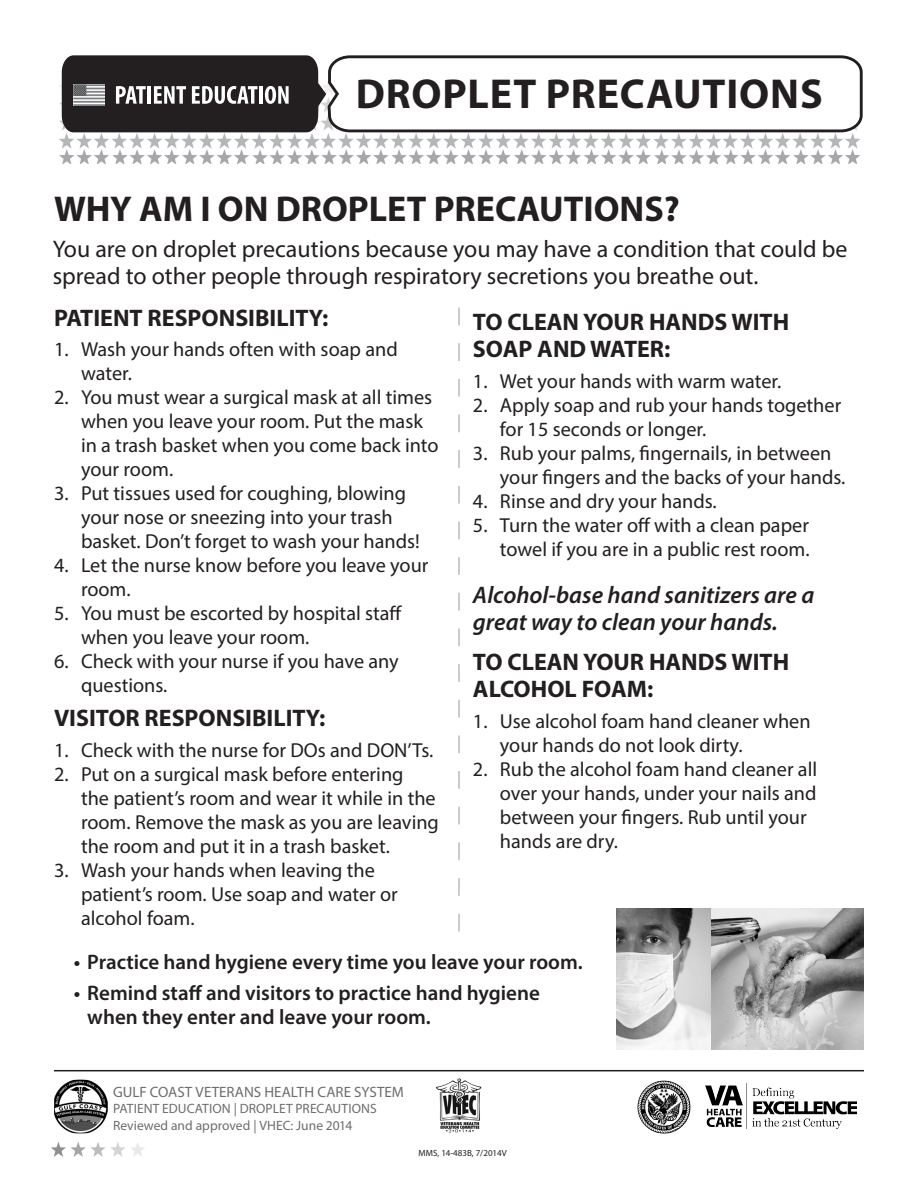
<style>
.page{position:relative;width:918px;height:1188px;background:#fff}
.page>*{position:absolute;margin:0;border:0;box-sizing:border-box;transform-origin:0 0}
.t1{font:700 42px "Myriad Pro";letter-spacing:.02em;color:#231f20}
.Paragraph_1{font:700 36px "Myriad Pro";color:#231f20}
.paragraph_heading{font:24px/27px "Myriad Pro";color:#231f20}
.paragraph_heading-2{font:700 24px/27px "Myriad Pro";color:#231f20}
.paragraph_heading-3{font:italic 600 24px/27px "Myriad Pro";color:#231f20}
.t2{font:600 21px/24px "Myriad Pro";color:#231f20}
.t3{font:20.25px/24px "Myriad Pro";color:#231f20}
.t4{font:15px "Myriad Pro";color:#6c6d70}
.t5{font:13.5px "Myriad Pro";letter-spacing:.005em;color:#6c6d70}
.Paragraph_1-2{font:9px "Myriad Pro";color:#231f20}
</style>
<div class="page">
<img style="left:638px;top:1080px;width:219px;height:54px">
<hr style="left:54px;top:1070px;width:810px;height:1px;background:#231f20">
<img style="left:59px;top:70px;width:801px;height:93px">
<svg style="left:62px;top:55px;width:801px;height:77px"></svg>
<img style="left:74px;top:85px;width:31px;height:20px">
<svg style="left:458px;top:308px;width:2px;height:624px"></svg>
<svg style="left:51px;top:1142px;width:94px;height:15px"></svg>
<img style="left:54px;top:1080px;width:54px;height:53px">
<img style="left:437px;top:1079px;width:45px;height:54px">
<img style="left:617px;top:909px;width:247px;height:141px">
<p class="t1" style="left:356px;top:66px;width:468px">DROPLET PRECAUTIONS</p>
<p class="Paragraph_1" style="left:54px;top:185px;width:627px">WHY AM I ON DROPLET PRECAUTIONS?</p>
<p class="paragraph_heading" style="left:53px;top:235px;width:796px">You are on droplet precautions because you may have a condition that could be spread to other people through respiratory secretions you breathe out.</p>
<p class="paragraph_heading-2" style="left:54px;top:303px;width:276px">PATIENT RESPONSIBILITY:</p>
<p class="t3" style="left:81px;top:337px;width:318px;text-indent:-27px">1. Wash your hands often with soap and water.</p>
<p class="t3" style="left:81px;top:385px;width:359px;text-indent:-27px">2. You must wear a surgical mask at all times when you leave your room. Put the mask in a trash basket when you come back into your room.</p>
<p class="t3" style="left:81px;top:481px;width:340px;text-indent:-27px">3. Put tissues used for coughing, blowing your nose or sneezing into your trash basket. Don’t forget to wash your hands!</p>
<p class="t3" style="left:81px;top:553px;width:349px;text-indent:-27px">4. Let the nurse know before you leave your room.</p>
<p class="t3" style="left:81px;top:601px;width:323px;text-indent:-27px">5. You must be escorted by hospital staff when you leave your room.</p>
<p class="t3" style="left:81px;top:649px;width:319px;text-indent:-27px">6. Check with your nurse if you have any questions.</p>
<p class="paragraph_heading-2" style="left:54px;top:704px;width:273px">VISITOR RESPONSIBILITY:</p>
<p class="t3" style="left:54px;top:738px;width:381px">1. Check with the nurse for DOs and DON’Ts.</p>
<p class="t3" style="left:81px;top:762px;width:359px;text-indent:-27px">2. Put on a surgical mask before entering<br>the patient’s room and wear it while in the room. Remove the mask as you are leaving the room and put it in a trash basket.</p>
<p class="t3" style="left:81px;top:858px;width:318px;text-indent:-27px">3. Wash your hands when leaving the patient’s room. Use soap and water or alcohol foam.</p>
<p class="paragraph_heading-2" style="left:473px;top:308px;width:318px">TO CLEAN YOUR HANDS WITH<br>SOAP AND WATER:</p>
<p class="t3" style="left:473px;top:369px;width:310px">1. Wet your hands with warm water.</p>
<p class="t3" style="left:500px;top:393px;width:343px;text-indent:-27px">2. Apply soap and rub your hands together for 15 seconds or longer.</p>
<p class="t3" style="left:500px;top:441px;width:347px;text-indent:-27px">3. Rub your palms, fingernails, in between your fingers and the backs of your hands.</p>
<p class="t3" style="left:473px;top:489px;width:245px">4. Rinse and dry your hands.</p>
<p class="t3" style="left:473px;top:513px;width:338px;text-align:right">5. Turn the water off with a clean paper towel if you are in a public rest room.</p>
<p class="paragraph_heading-3" style="left:473px;top:581px;width:343px">Alcohol-base hand sanitizers are a great way to clean your hands.</p>
<p class="paragraph_heading-2" style="left:473px;top:648px;width:318px">TO CLEAN YOUR HANDS WITH<br>ALCOHOL FOAM:</p>
<p class="t3" style="left:500px;top:709px;width:312px;text-indent:-27px">1. Use alcohol foam hand cleaner when your hands do not look dirty.</p>
<p class="t3" style="left:500px;top:757px;width:319px;text-indent:-27px">2. Rub the alcohol foam hand cleaner all over your hands, under your nails and between your fingers. Rub until your hands are dry.</p>
<p class="t2" style="left:74px;top:950px;width:511px">• Practice hand hygiene every time you leave your room.</p>
<p class="t2" style="left:87px;top:980px;width:454px;text-indent:-14px">• Remind staff and visitors to practice hand hygiene when they enter and leave your room.</p>
<p class="t4" style="left:113px;top:1082px;width:292px">GULF COAST VETERANS HEALTH CARE SYSTEM</p>
<p class="t5" style="left:113px;top:1100px;width:265px">PATIENT EDUCATION | DROPLET PRECAUTIONS</p>
<p class="t5" style="left:113px;top:1117px;width:241px">Reviewed and approved | VHEC: June 2014</p>
<p class="Paragraph_1-2" style="left:419px;top:1147px;width:90px">MMS, 14-483B, 7/2014V</p>
</div>
